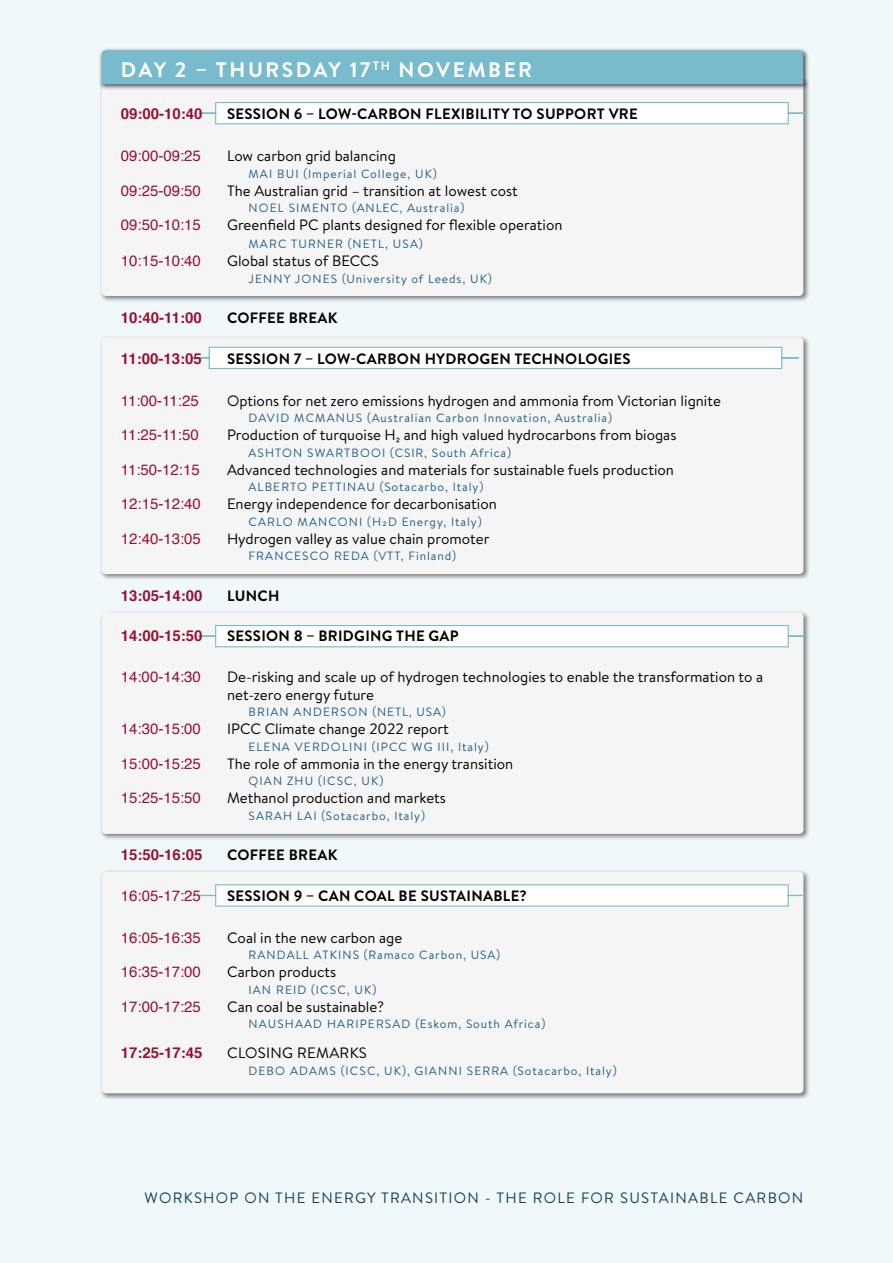
<style>
.page{position:relative;width:893px;height:1263px;background:#f1f8fa}
.page>*{position:absolute;margin:0;border:0;box-sizing:border-box;transform-origin:0 0}
.t1{font:700 21px "Brandon Text";letter-spacing:.12em;color:#fff}
.t2{font:15px/18px "Brandon Text";color:#000}
.t3{font:15px "Helvetica";color:#981130}
.t4{font:700 15px "Brandon Text";letter-spacing:.02em;color:#000}
.t5{font:700 15px "Helvetica";color:#981130}
.t6{font:15px "Brandon Text";letter-spacing:.085em;color:#0d435c}
.t7{font:15px "Brandon Text";letter-spacing:.02em;color:#000}
.t8{font:12px "Brandon Text";letter-spacing:.08em;color:#1e5e8b}
.s1{font-size:15px}
</style>
<div class="page">
<div style="left:99px;top:78px;width:711px;height:225px;background:#000;opacity:.5"></div>
<svg style="left:102px;top:90px;width:701px;height:206px"></svg>
<div style="left:99px;top:335px;width:711px;height:246px;background:#000;opacity:.5"></div>
<div style="left:102px;top:337px;width:701px;height:237px;background:#f6f5f5;border-radius:4px"></div>
<div style="left:99px;top:610px;width:711px;height:230px;background:#000;opacity:.5"></div>
<div style="left:102px;top:612px;width:701px;height:222px;background:#f6f5f5;border-radius:4px"></div>
<div style="left:99px;top:869px;width:711px;height:231px;background:#000;opacity:.5"></div>
<div style="left:102px;top:872px;width:701px;height:221px;background:#f6f5f5;border-radius:4px"></div>
<div style="left:98px;top:47px;width:711px;height:43px;background:#000;opacity:.75"></div>
<div style="left:102px;top:50px;width:701px;height:34px;background:#77bbcd"></div>
<svg style="left:198px;top:101px;width:608px;height:24px"></svg>
<svg style="left:192px;top:346px;width:607px;height:23px"></svg>
<svg style="left:198px;top:624px;width:608px;height:24px"></svg>
<svg style="left:198px;top:884px;width:608px;height:23px"></svg>
<h1 class="t1" style="left:121px;top:55px;width:413px">DAY 2 – THURSDAY 17<sup>TH</sup> NOVEMBER</h1>
<p class="t5" style="left:121px;top:102px;width:83px">09:00-10:40</p>
<p class="t4" style="left:227px;top:103px;width:412px">SESSION 6 – LOW-CARBON FLEXIBILITY TO SUPPORT VRE</p>
<p class="t3" style="left:121px;top:144px;width:82px">09:00-09:25</p>
<p class="t2" style="left:227px;top:146px;width:170px">Low carbon grid balancing</p>
<p class="t8" style="left:248px;top:165px;width:190px">MAI BUI (Imperial College, UK)</p>
<p class="t3" style="left:121px;top:179px;width:82px">09:25-09:50</p>
<p class="t2" style="left:227px;top:181px;width:292px">The Australian grid – transition at lowest cost</p>
<p class="t8" style="left:248px;top:200px;width:217px">NOEL SIMENTO (ANLEC, Australia)</p>
<p class="t3" style="left:121px;top:213px;width:82px">09:50-10:15</p>
<p class="t2" style="left:227px;top:215px;width:337px">Greenfield PC plants designed for flexible operation</p>
<p class="t8" style="left:248px;top:236px;width:176px">MARC TURNER (NETL, USA)</p>
<p class="t3" style="left:121px;top:249px;width:82px">10:15-10:40</p>
<p class="t2" style="left:227px;top:251px;width:153px">Global status of BECCS</p>
<p class="t8" style="left:248px;top:270px;width:245px">JENNY JONES (University of Leeds, UK)</p>
<p class="t5" style="left:121px;top:306px;width:82px">10:40-11:00</p>
<p class="t4" style="left:227px;top:307px;width:112px">COFFEE BREAK</p>
<p class="t5" style="left:121px;top:346px;width:82px">11:00-13:05</p>
<p class="t4" style="left:227px;top:348px;width:405px">SESSION 7 – LOW-CARBON HYDROGEN TECHNOLOGIES</p>
<p class="t3" style="left:121px;top:389px;width:79px">11:00-11:25</p>
<p class="t2" style="left:227px;top:391px;width:495px">Options for net zero emissions hydrogen and ammonia from Victorian lignite</p>
<p class="t8" style="left:248px;top:410px;width:365px">DAVID MCMANUS (Australian Carbon Innovation, Australia)</p>
<p class="t3" style="left:121px;top:423px;width:79px">11:25-11:50</p>
<p class="t2" style="left:227px;top:425px;width:451px">Production of turquoise H₂ and high valued hydrocarbons from biogas</p>
<p class="t8" style="left:248px;top:444px;width:264px">ASHTON SWARTBOOI (CSIR, South Africa)</p>
<p class="t3" style="left:121px;top:458px;width:80px">11:50-12:15</p>
<p class="t2" style="left:227px;top:460px;width:448px">Advanced technologies and materials for sustainable fuels production</p>
<p class="t8" style="left:248px;top:479px;width:236px">ALBERTO PETTINAU (Sotacarbo, Italy)</p>
<p class="t3" style="left:121px;top:492px;width:82px">12:15-12:40</p>
<p class="t2" style="left:227px;top:494px;width:271px">Energy independence for decarbonisation</p>
<p class="t8" style="left:248px;top:513px;width:235px">CARLO MANCONI (H<span class="s1">2</span>D Energy, Italy)</p>
<p class="t3" style="left:121px;top:527px;width:82px">12:40-13:05</p>
<p class="t2" style="left:227px;top:529px;width:264px">Hydrogen valley as value chain promoter</p>
<p class="t8" style="left:248px;top:548px;width:209px">FRANCESCO REDA (VTT, Finland)</p>
<p class="t5" style="left:121px;top:583px;width:83px">13:05-14:00</p>
<p class="t4" style="left:227px;top:585px;width:54px">LUNCH</p>
<p class="t5" style="left:121px;top:624px;width:83px">14:00-15:50</p>
<p class="t4" style="left:227px;top:625px;width:233px">SESSION 8 – BRIDGING THE GAP</p>
<p class="t3" style="left:121px;top:665px;width:82px">14:00-14:30</p>
<p class="t2" style="left:227px;top:667px;width:538px">De-risking and scale up of hydrogen technologies to enable the transformation to a net-zero energy future</p>
<p class="t8" style="left:248px;top:704px;width:199px">BRIAN ANDERSON (NETL, USA)</p>
<p class="t3" style="left:121px;top:717px;width:82px">14:30-15:00</p>
<p class="t2" style="left:227px;top:719px;width:223px">IPCC Climate change 2022 report</p>
<p class="t8" style="left:248px;top:738px;width:242px">ELENA VERDOLINI (IPCC WG III, Italy)</p>
<p class="t3" style="left:121px;top:752px;width:82px">15:00-15:25</p>
<p class="t2" style="left:227px;top:754px;width:288px">The role of ammonia in the energy transition</p>
<p class="t8" style="left:248px;top:773px;width:136px">QIAN ZHU (ICSC, UK)</p>
<p class="t3" style="left:121px;top:786px;width:82px">15:25-15:50</p>
<p class="t2" style="left:227px;top:788px;width:220px">Methanol production and markets</p>
<p class="t8" style="left:248px;top:807px;width:178px">SARAH LAI (Sotacarbo, Italy)</p>
<p class="t5" style="left:121px;top:843px;width:83px">15:50-16:05</p>
<p class="t4" style="left:227px;top:844px;width:112px">COFFEE BREAK</p>
<p class="t3" style="left:121px;top:884px;width:82px">16:05-17:25</p>
<p class="t4" style="left:227px;top:885px;width:301px">SESSION 9 – CAN COAL BE SUSTAINABLE?</p>
<p class="t3" style="left:121px;top:926px;width:82px">16:05-16:35</p>
<p class="t2" style="left:227px;top:928px;width:177px">Coal in the new carbon age</p>
<p class="t8" style="left:248px;top:947px;width:253px">RANDALL ATKINS (Ramaco Carbon, USA)</p>
<p class="t3" style="left:121px;top:960px;width:82px">16:35-17:00</p>
<p class="t2" style="left:227px;top:962px;width:111px">Carbon products</p>
<p class="t8" style="left:248px;top:981px;width:129px">IAN REID (ICSC, UK)</p>
<p class="t3" style="left:121px;top:995px;width:82px">17:00-17:25</p>
<p class="t2" style="left:227px;top:997px;width:158px">Can coal be sustainable?</p>
<p class="t8" style="left:248px;top:1016px;width:298px">NAUSHAAD HARIPERSAD (Eskom, South Africa)</p>
<p class="t5" style="left:121px;top:1041px;width:83px">17:25-17:45</p>
<p class="t7" style="left:227px;top:1043px;width:141px">CLOSING REMARKS</p>
<p class="t8" style="left:248px;top:1062px;width:370px">DEBO ADAMS (ICSC, UK), GIANNI SERRA (Sotacarbo, Italy)</p>
<p class="t6" style="left:145px;top:1187px;width:660px">WORKSHOP ON THE ENERGY TRANSITION - THE ROLE FOR SUSTAINABLE CARBON</p>
</div>
